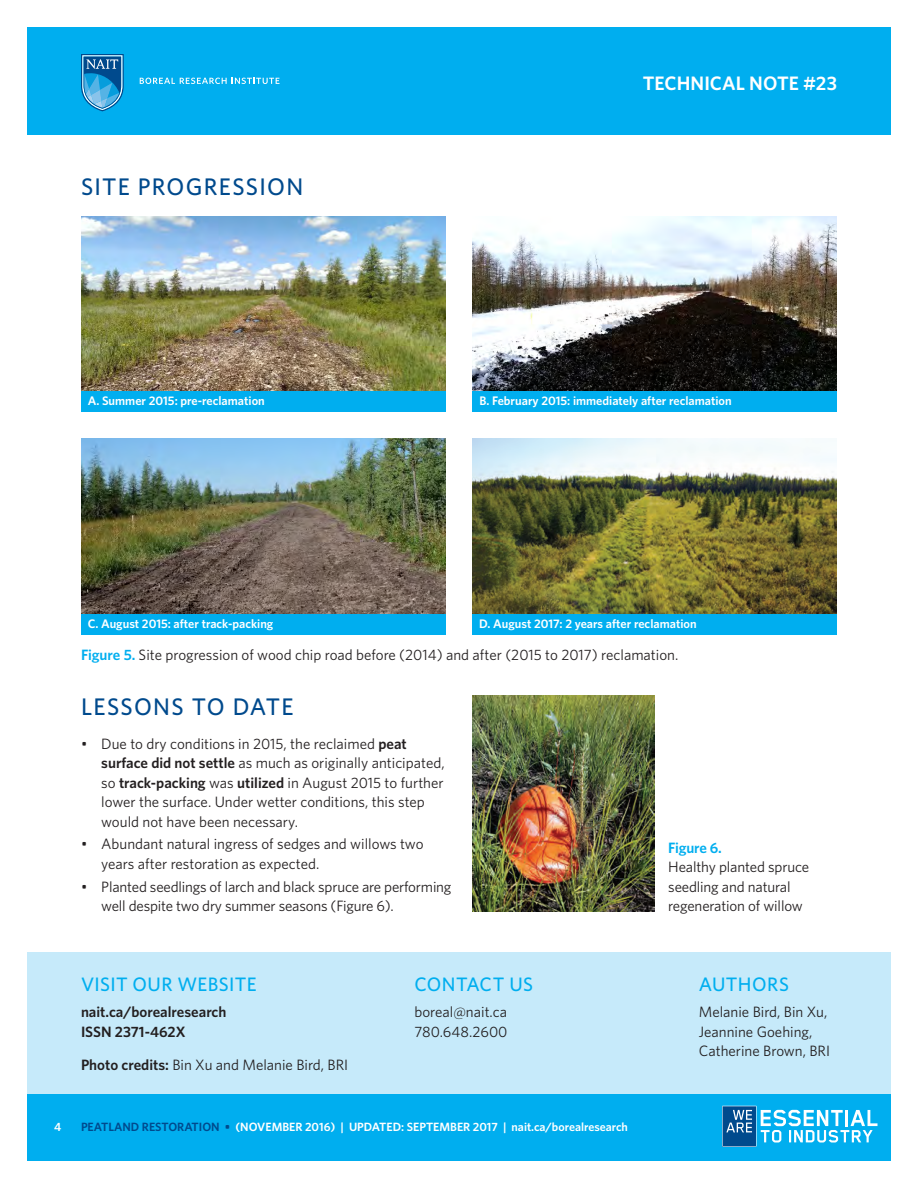
<style>
.page{position:relative;width:918px;height:1188px;background:#fff}
.page>*{position:absolute;margin:0;border:0;box-sizing:border-box;transform-origin:0 0}
.Subhead_1{font:500 24px "Whitney";letter-spacing:.055em;color:#004a8d}
.Subhead_2{font:500 19.5px "Whitney";letter-spacing:.02em;color:#00aeef}
.t1{font:600 19.5px "Whitney";color:#fff}
.Body_text{font:15px/19.5px "Whitney";color:#231f20}
.Body_text-2{font:600 15px/19.5px "Whitney";color:#231f20}
.Body_text-3{font:600 12.45px "Whitney";color:#fff}
.t2{font:600 12px "Whitney";color:#fff}
.s1{font-weight:600;color:#00aeef}
.s2{font-weight:600}
.s3{color:#004a8d}
</style>
<div class="page">
<div style="left:27px;top:1094px;width:864px;height:67px;background:#00aeef"></div>
<svg style="left:722px;top:1106px;width:156px;height:40px"></svg>
<div style="left:27px;top:27px;width:864px;height:108px;background:#00aeef"></div>
<svg style="left:81px;top:54px;width:43px;height:57px;background:#338fc5"></svg>
<svg style="left:140px;top:78px;width:140px;height:6px"></svg>
<div style="left:27px;top:952px;width:864px;height:142px;background:#c6eafa"></div>
<img style="left:81px;top:216px;width:365px;height:176px">
<img style="left:472px;top:216px;width:365px;height:176px">
<img style="left:472px;top:439px;width:365px;height:175px">
<img style="left:81px;top:439px;width:365px;height:175px">
<div style="left:81px;top:392px;width:365px;height:20px;background:#00aeef"></div>
<div style="left:81px;top:614px;width:365px;height:20px;background:#00aeef"></div>
<div style="left:473px;top:392px;width:364px;height:20px;background:#00aeef"></div>
<div style="left:472px;top:614px;width:365px;height:20px;background:#00aeef"></div>
<img style="left:472px;top:695px;width:183px;height:216px">
<p class="Subhead_1" style="left:81px;top:172px;width:224px">SITE PROGRESSION</p>
<p class="Body_text-3" style="left:88px;top:393px;width:179px">A. Summer 2015: pre-reclamation</p>
<p class="Body_text-3" style="left:88px;top:616px;width:187px">C. August 2015: after track-packing</p>
<p class="t1" style="left:643px;top:72px;width:196px">TECHNICAL NOTE #23</p>
<p class="Body_text-3" style="left:479px;top:393px;width:254px">B. February 2015: immediately after reclamation</p>
<p class="Body_text-3" style="left:479px;top:616px;width:219px">D. August 2017: 2 years after reclamation</p>
<p class="Body_text" style="left:81px;top:645px;width:599px"><span class="s1">Figure 5.</span> Site progression of wood chip road before (2014) and after (2015 to 2017) reclamation.</p>
<p class="Subhead_1" style="left:81px;top:692px;width:214px">LESSONS TO DATE</p>
<p class="Body_text" style="left:101px;top:733px;width:345px;text-indent:-20px">• Due to dry conditions in 2015, the reclaimed <span class="s2">peat surface did not settle</span> as much as originally anticipated, so <span class="s2">track-packing</span> was <span class="s2">utilized</span> in August 2015 to further lower the surface. Under wetter conditions, this step would not have been necessary.</p>
<p class="Body_text" style="left:101px;top:834px;width:324px;text-indent:-20px">• Abundant natural ingress of sedges and willows two years after restoration as expected.</p>
<p class="Body_text" style="left:101px;top:876px;width:352px;text-indent:-20px">• Planted seedlings of larch and black spruce are performing well despite two dry summer seasons (Figure 6).</p>
<p class="Subhead_2" style="left:81px;top:972px;width:177px">VISIT OUR WEBSITE</p>
<p class="Body_text-2" style="left:81px;top:1002px;width:147px">nait.ca/borealresearch<br>ISSN 2371-462X</p>
<p class="Body_text" style="left:81px;top:1055px;width:269px"><span class="s2">Photo credits:</span> Bin Xu and Melanie Bird, BRI</p>
<p class="Subhead_2" style="left:415px;top:972px;width:120px">CONTACT US</p>
<p class="Body_text" style="left:415px;top:1002px;width:94px">boreal@nait.ca<br>780.648.2600</p>
<p class="t2" style="left:54px;top:1119px;width:9px">4</p>
<p class="t2" style="left:81px;top:1119px;width:549px"><span class="s3">PEATLAND RESTORATION •</span> (NOVEMBER 2016) | UPDATED: SEPTEMBER 2017 | nait.ca/borealresearch</p>
<p class="Body_text" style="left:668px;top:837px;width:142px"><span class="s1">Figure 6.<br></span>Healthy planted spruce seedling and natural regeneration of willow</p>
<p class="Subhead_2" style="left:699px;top:972px;width:92px">AUTHORS</p>
<p class="Body_text" style="left:699px;top:1002px;width:133px">Melanie Bird, Bin Xu,<br>Jeannine Goehing,<br>Catherine Brown, BRI</p>
</div>
